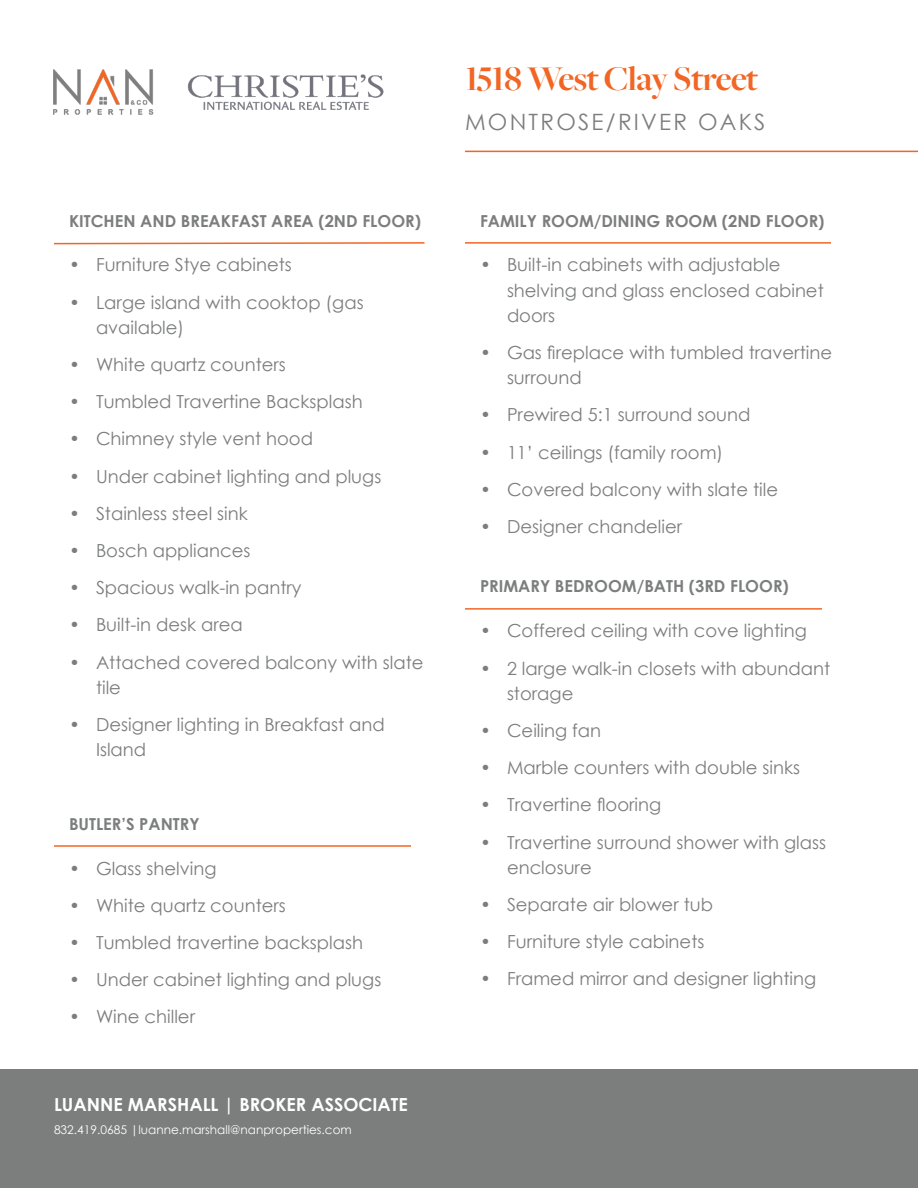
<style>
.page{position:relative;width:918px;height:1188px;background:#fff}
.page>*{position:absolute;margin:0;border:0;box-sizing:border-box;transform-origin:0 0}
.Chapaza_18{font:700 36px "Freight Big Pro";letter-spacing:-.025em;color:#f16624}
.CG_B_12_base_8{font:22.5px "Century Gothic";letter-spacing:.1em;color:#7c7d7d}
.t1{font:18px/25.2px "Century Gothic";color:#7c7d7d}
.t2{font:700 18px "Century Gothic";color:#fff}
.CG_B_12_base_8-2{font:700 16.5px "Century Gothic";color:#7c7d7d}
.CG_Reg_12{font:12px "Century Gothic";color:#fff}
</style>
<div class="page">
<div style="left:0;top:1069px;width:918px;height:119px;background:#7c7d7d"></div>
<hr style="left:465px;top:242px;width:366px;height:2px;background:#f16624">
<svg style="left:54px;top:242px;width:371px;height:3px"></svg>
<hr style="left:465px;top:151px;width:453px;height:1px;background:#f16624">
<img style="left:53px;top:69px;width:331px;height:46px">
<hr style="left:54px;top:845px;width:357px;height:2px;background:#f16624">
<hr style="left:465px;top:608px;width:357px;height:2px;background:#f16624">
<p class="CG_B_12_base_8-2" style="left:69px;top:208px;width:354px">KITCHEN AND BREAKFAST AREA (2ND FLOOR)</p>
<p class="t1" style="left:69px;top:252px;width:224px">• Furniture Stye cabinets</p>
<p class="t1" style="left:96px;top:289px;width:269px;text-indent:-27px">• Large island with cooktop (gas available)</p>
<p class="t1" style="left:69px;top:352px;width:218px">• White quartz counters</p>
<p class="t1" style="left:69px;top:389px;width:295px">• Tumbled Travertine Backsplash</p>
<p class="t1" style="left:69px;top:426px;width:246px">• Chimney style vent hood</p>
<p class="t1" style="left:69px;top:463px;width:314px">• Under cabinet lighting and plugs</p>
<p class="t1" style="left:69px;top:500px;width:180px">• Stainless steel sink</p>
<p class="t1" style="left:69px;top:538px;width:183px">• Bosch appliances</p>
<p class="t1" style="left:69px;top:575px;width:234px">• Spacious walk-in pantry</p>
<p class="t1" style="left:69px;top:612px;width:175px">• Built-in desk area</p>
<p class="t1" style="left:96px;top:649px;width:329px;text-indent:-27px">• Attached covered balcony with slate tile</p>
<p class="t1" style="left:96px;top:712px;width:290px;text-indent:-27px">• Designer lighting in Breakfast and<br>Island</p>
<p class="CG_B_12_base_8-2" style="left:69px;top:811px;width:132px">BUTLER’S PANTRY</p>
<p class="t1" style="left:69px;top:855px;width:149px">• Glass shelving</p>
<p class="t1" style="left:69px;top:892px;width:218px">• White quartz counters</p>
<p class="t1" style="left:69px;top:930px;width:296px">• Tumbled travertine backsplash</p>
<p class="t1" style="left:69px;top:967px;width:314px">• Under cabinet lighting and plugs</p>
<p class="t1" style="left:69px;top:1004px;width:128px">• Wine chiller</p>
<p class="t2" style="left:54px;top:1090px;width:355px">LUANNE MARSHALL | BROKER ASSOCIATE</p>
<p class="CG_Reg_12" style="left:54px;top:1121px;width:299px">832.419.0685 |luanne.marshall@nanproperties.com</p>
<p class="Chapaza_18" style="left:465px;top:55px;width:295px">1518 West Clay Street</p>
<p class="CG_B_12_base_8" style="left:465px;top:107px;width:302px">MONTROSE/RIVER OAKS</p>
<p class="CG_B_12_base_8-2" style="left:480px;top:208px;width:346px">FAMILY ROOM/DINING ROOM (2ND FLOOR)</p>
<p class="t1" style="left:507px;top:252px;width:318px;text-indent:-27px">• Built-in cabinets with adjustable shelving and glass enclosed cabinet doors</p>
<p class="t1" style="left:507px;top:340px;width:327px;text-indent:-27px">• Gas fireplace with tumbled travertine surround</p>
<p class="t1" style="left:480px;top:402px;width:272px">• Prewired 5:1 surround sound</p>
<p class="t1" style="left:480px;top:439px;width:245px">• 11’ ceilings (family room)</p>
<p class="t1" style="left:480px;top:476px;width:300px">• Covered balcony with slate tile</p>
<p class="t1" style="left:480px;top:514px;width:204px">• Designer chandelier</p>
<p class="CG_B_12_base_8-2" style="left:480px;top:573px;width:310px">PRIMARY BEDROOM/BATH (3RD FLOOR)</p>
<p class="t1" style="left:480px;top:618px;width:328px">• Coffered ceiling with cove lighting</p>
<p class="t1" style="left:507px;top:655px;width:325px;text-indent:-27px">• 2 large walk-in closets with abundant storage</p>
<p class="t1" style="left:480px;top:718px;width:123px">• Ceiling fan</p>
<p class="t1" style="left:480px;top:755px;width:322px">• Marble counters with double sinks</p>
<p class="t1" style="left:480px;top:792px;width:183px">• Travertine flooring</p>
<p class="t1" style="left:507px;top:829px;width:321px;text-indent:-27px">• Travertine surround shower with glass enclosure</p>
<p class="t1" style="left:480px;top:892px;width:235px">• Separate air blower tub</p>
<p class="t1" style="left:480px;top:929px;width:226px">• Furniture style cabinets</p>
<p class="t1" style="left:480px;top:966px;width:338px">• Framed mirror and designer lighting</p>
</div>
